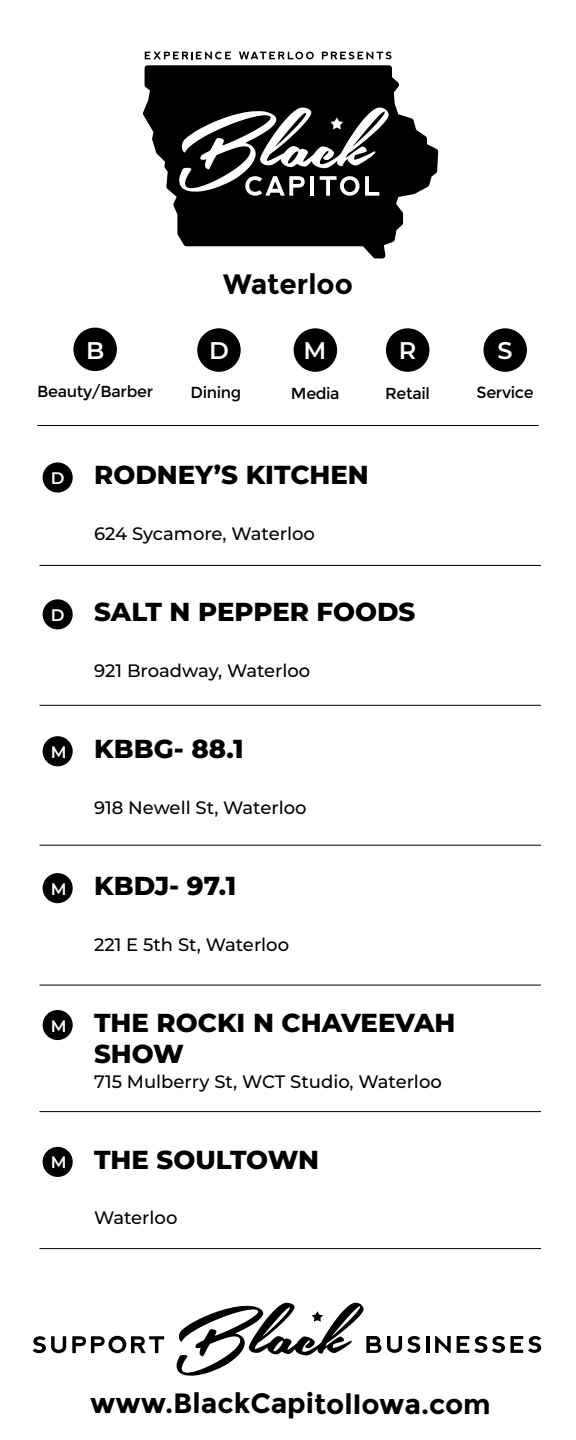
<style>
.page{position:relative;width:576px;height:1440px;background:#fff}
.page>*{position:absolute;margin:0;border:0;box-sizing:border-box;transform-origin:0 0}
.t1{font:700 28px "Montserrat";letter-spacing:-.005em;color:#000}
.t2{font:800 26px/31.2px "Montserrat";color:#000}
.t3{font:600 24px "Montserrat";color:#fff}
.t4{font:500 18px "Montserrat";color:#000}
.t5{font:600 16.6px "Montserrat";color:#fff}
.t6{font:16px "Montserrat";letter-spacing:-.025em;color:#000}
</style>
<div class="page">
<svg style="left:387px;top:1336px;width:33px;height:17px"></svg>
<hr style="left:426px;top:1336px;width:3px;height:17px;background:#000">
<svg style="left:435px;top:1336px;width:16px;height:17px"></svg>
<svg style="left:457px;top:1336px;width:84px;height:17px"></svg>
<svg style="left:177px;top:1303px;width:204px;height:73px"></svg>
<svg style="left:33px;top:1336px;width:33px;height:17px"></svg>
<svg style="left:72px;top:1335px;width:92px;height:18px"></svg>
<svg style="left:145px;top:52px;width:86px;height:7px"></svg>
<svg style="left:239px;top:52px;width:75px;height:7px"></svg>
<svg style="left:322px;top:52px;width:69px;height:7px"></svg>
<svg style="left:143px;top:65px;width:295px;height:193px;fill:#000"></svg>
<svg style="left:179px;top:108px;width:210px;height:88px"></svg>
<hr style="left:37px;top:425px;width:502px;height:1px;background:#000">
<div style="left:73px;top:328px;width:44px;height:43px;background:#000;border-radius:50%"></div>
<div style="left:197px;top:328px;width:44px;height:44px;background:#000;border-radius:50%"></div>
<div style="left:386px;top:328px;width:43px;height:44px;background:#000;border-radius:50%"></div>
<div style="left:294px;top:328px;width:43px;height:44px;background:#000;border-radius:50%"></div>
<div style="left:483px;top:328px;width:44px;height:44px;background:#000;border-radius:50%"></div>
<div style="left:43px;top:462px;width:30px;height:31px;background:#000;border-radius:50%"></div>
<div style="left:43px;top:599px;width:30px;height:30px;background:#000;border-radius:50%"></div>
<div style="left:43px;top:736px;width:30px;height:30px;background:#000;border-radius:50%"></div>
<div style="left:43px;top:873px;width:30px;height:30px;background:#000;border-radius:50%"></div>
<div style="left:43px;top:1010px;width:30px;height:30px;background:#000;border-radius:50%"></div>
<div style="left:43px;top:1147px;width:30px;height:30px;background:#000;border-radius:50%"></div>
<hr style="left:40px;top:565px;width:501px;height:1px;background:#000">
<hr style="left:40px;top:845px;width:501px;height:1px;background:#000">
<hr style="left:40px;top:1111px;width:501px;height:1px;background:#000">
<hr style="left:40px;top:1248px;width:501px;height:1px;background:#000">
<hr style="left:40px;top:705px;width:501px;height:1px;background:#000">
<hr style="left:40px;top:985px;width:501px;height:1px;background:#000">
<h3 class="t3" style="left:86px;top:333px;width:20px">B</h3>
<p class="t6" style="left:37px;top:382px;width:117px">Beauty/Barber</p>
<h1 class="t1" style="left:223px;top:268px;width:131px">Waterloo</h1>
<h3 class="t3" style="left:209px;top:334px;width:21px">D</h3>
<p class="t6" style="left:191px;top:383px;width:52px">Dining</p>
<h3 class="t3" style="left:303px;top:334px;width:24px">M</h3>
<p class="t6" style="left:291px;top:384px;width:50px">Media</p>
<h3 class="t3" style="left:399px;top:334px;width:19px">R</h3>
<p class="t6" style="left:385px;top:384px;width:46px">Retail</p>
<h3 class="t3" style="left:498px;top:334px;width:17px">S</h3>
<p class="t6" style="left:477px;top:383px;width:59px">Service</p>
<p class="t5" style="left:51px;top:466px;width:15px">D</p>
<p class="t5" style="left:51px;top:603px;width:15px">D</p>
<p class="t5" style="left:51px;top:740px;width:17px">M</p>
<p class="t5" style="left:51px;top:877px;width:17px">M</p>
<p class="t5" style="left:51px;top:1014px;width:17px">M</p>
<p class="t5" style="left:51px;top:1151px;width:17px">M</p>
<h2 class="t2" style="left:94px;top:458px;width:276px">RODNEY’S KITCHEN</h2>
<p class="t4" style="left:94px;top:521px;width:222px">624 Sycamore, Waterloo</p>
<h2 class="t2" style="left:94px;top:595px;width:323px">SALT N PEPPER FOODS</h2>
<p class="t4" style="left:94px;top:658px;width:218px">921 Broadway, Waterloo</p>
<h2 class="t2" style="left:94px;top:732px;width:151px">KBBG- 88.1</h2>
<p class="t4" style="left:94px;top:795px;width:214px">918 Newell St, Waterloo</p>
<h2 class="t2" style="left:94px;top:869px;width:144px">KBDJ- 97.1</h2>
<p class="t4" style="left:94px;top:932px;width:197px">221 E 5th St, Waterloo</p>
<h2 class="t2" style="left:94px;top:1006px;width:363px">THE ROCKI N CHAVEEVAH<br>SHOW</h2>
<p class="t4" style="left:94px;top:1069px;width:349px">715 Mulberry St, WCT Studio, Waterloo</p>
<h2 class="t2" style="left:94px;top:1142px;width:226px">THE SOULTOWN</h2>
<p class="t4" style="left:94px;top:1205px;width:85px">Waterloo</p>
<h1 class="t1" style="left:90px;top:1387px;width:402px">www.BlackCapitolIowa.com</h1>
</div>
